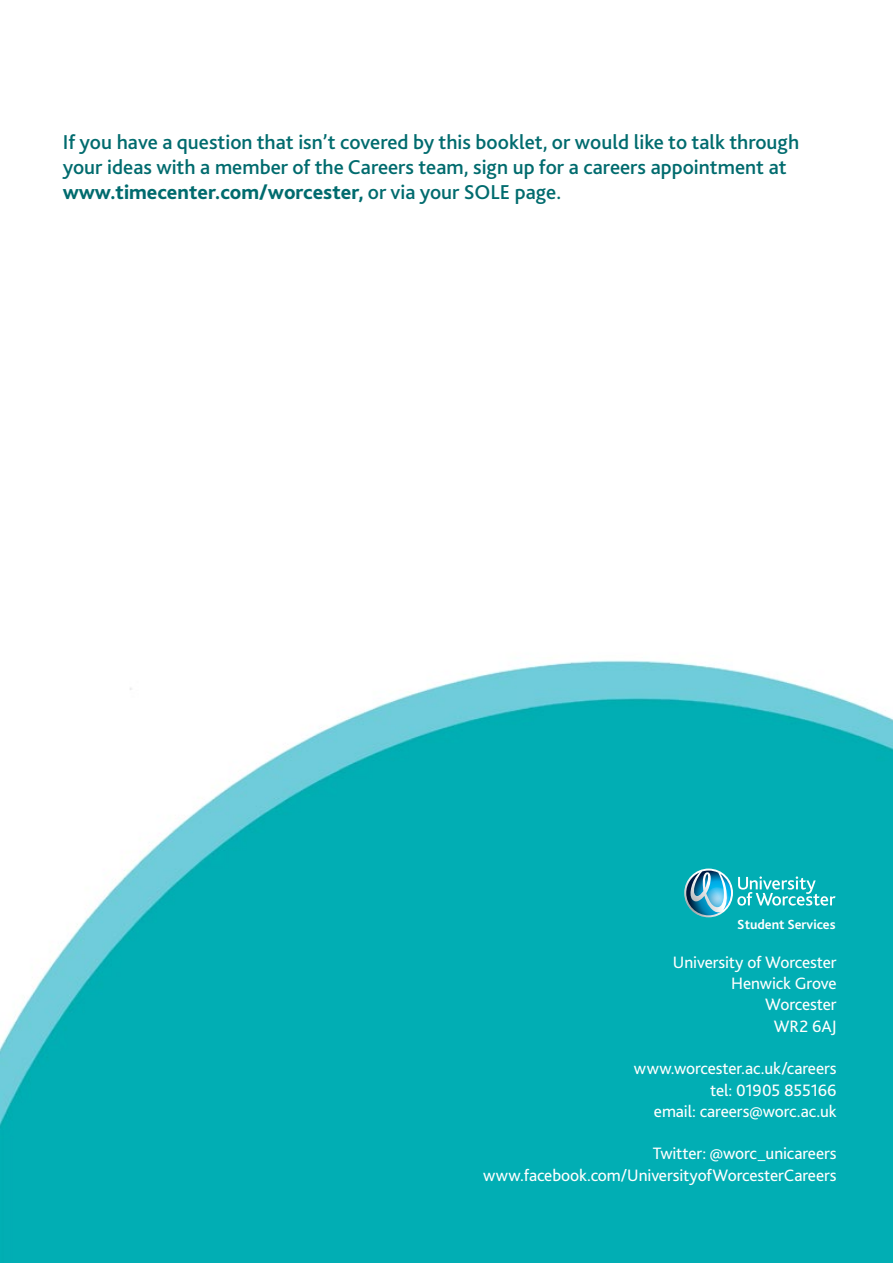
<style>
.page{position:relative;width:893px;height:1263px;background:#fff}
.page>*{position:absolute;margin:0;border:0;box-sizing:border-box;transform-origin:0 0}
.t1{font:500 21px/25.2px "Bliss 2";color:#006b6e}
.t2{font:17.25px/21.3px "Bliss 2";letter-spacing:-.005em;color:#fff;text-align:right}
.t3{font:700 13.95px "Bliss 2";color:#fff}
.s1{font-weight:800}
</style>
<div class="page">
<img style="left:0;top:660px;width:893px;height:603px">
<svg style="left:686px;top:870px;width:45px;height:45px"></svg>
<svg style="left:737px;top:876px;width:99px;height:30px"></svg>
<svg style="left:684px;top:868px;width:49px;height:49px"></svg>
<p class="t1" style="left:63px;top:128px;width:738px">If you have a question that isn’t covered by this booklet, or would like to talk through your ideas with a member of the Careers team, sign up for a careers appointment at <span class="s1">www.timecenter.com/worcester,</span> or via your SOLE page.</p>
<p class="t3" style="left:737px;top:916px;width:100px">Student Services</p>
<p class="t2" style="left:673px;top:951px;width:165px">University of Worcester<br>Henwick Grove<br>Worcester<br>WR2 6AJ</p>
<p class="t2" style="left:634px;top:1057px;width:204px">www.worcester.ac.uk/careers tel: 01905 855166<br>email: careers@worc.ac.uk</p>
<p class="t2" style="left:483px;top:1142px;width:355px">Twitter: @worc_unicareers www.facebook.com/UniversityofWorcesterCareers</p>
</div>
